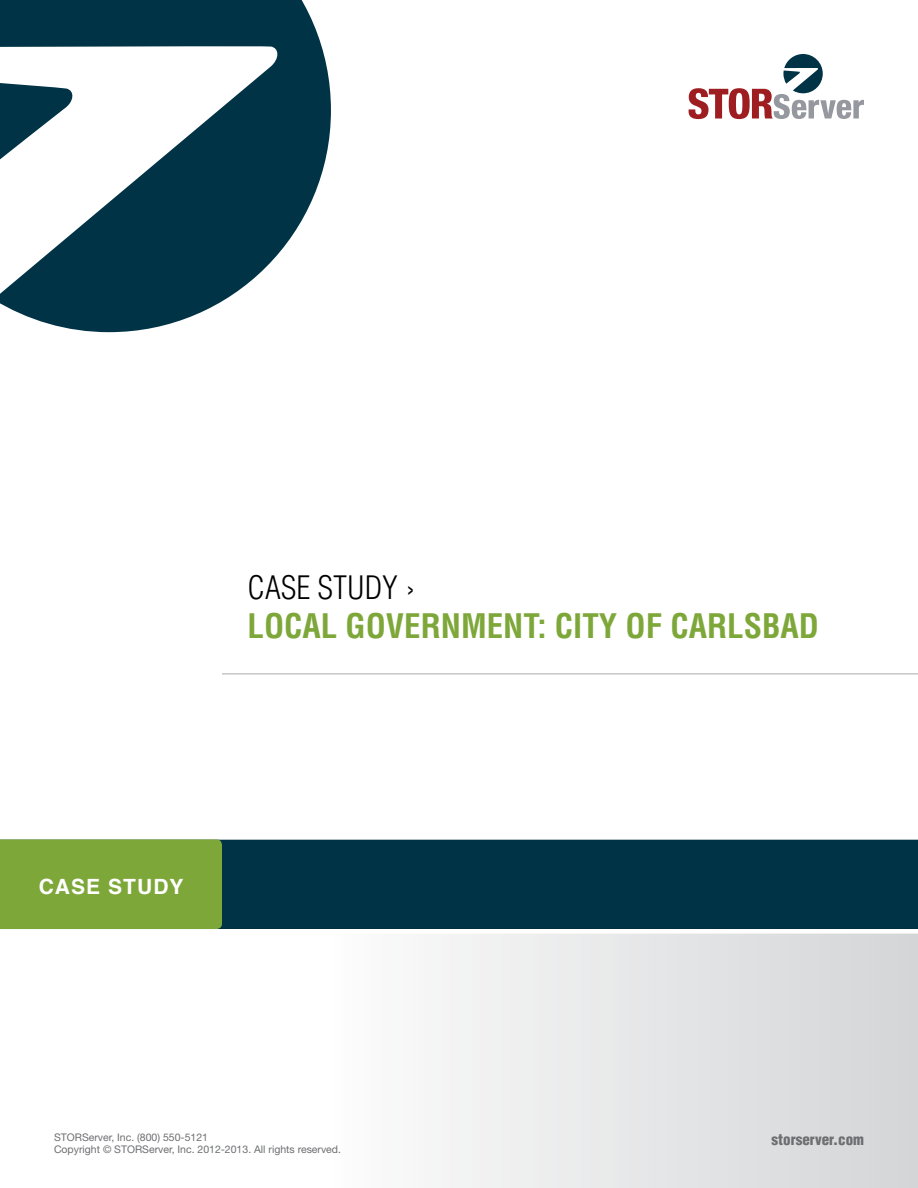
<style>
.page{position:relative;width:918px;height:1188px;background:#fff}
.page>*{position:absolute;margin:0;border:0;box-sizing:border-box;transform-origin:0 0}
.t1{font:700 condensed 33px "Helvetica LT Std";color:#7ea73a}
.t2{font:300 condensed 31.5px "Helvetica LT Std";color:#000}
.t3{font:700 21px "Helvetica";letter-spacing:.05em;color:#fff}
.t4{font:900 condensed 15px "Helvetica LT Std";color:#6d6e71}
.t5{font:10.5px "Helvetica Neue LT Std";color:#6d6e71}
</style>
<div class="page">
<div style="left:0;top:917px;width:918px;height:271px;background:linear-gradient(to right,#fff,#d8d9da)"></div>
<div style="left:0;top:829px;width:918px;height:102px;background:#000;opacity:.2"></div>
<div style="left:0;top:929px;width:918px;height:5px;background:#fff"></div>
<svg style="left:0;top:0;width:331px;height:332px;fill:#003346"></svg>
<svg style="left:689px;top:54px;width:175px;height:65px"></svg>
<hr style="left:222px;top:674px;width:696px;height:1px;background:#a7a9ac">
<div style="left:0;top:839px;width:222px;height:90px;background:#7ea73a"></div>
<h2 class="t2" style="left:248px;top:568px;width:169px">CASE STUDY ›</h2>
<h1 class="t1" style="left:248px;top:605px;width:573px">LOCAL GOVERNMENT: CITY OF CARLSBAD</h1>
<h3 class="t3" style="left:39px;top:869px;width:146px">CASE STUDY</h3>
<p class="t5" style="left:54px;top:1132px;width:156px">STORServer, Inc. (800) 550-5121</p>
<h3 class="t4" style="left:772px;top:1130px;width:94px">storserver.com</h3>
<p class="t5" style="left:54px;top:1144px;width:289px">Copyright © STORServer, Inc. 2012-2013. All rights reserved.</p>
</div>
